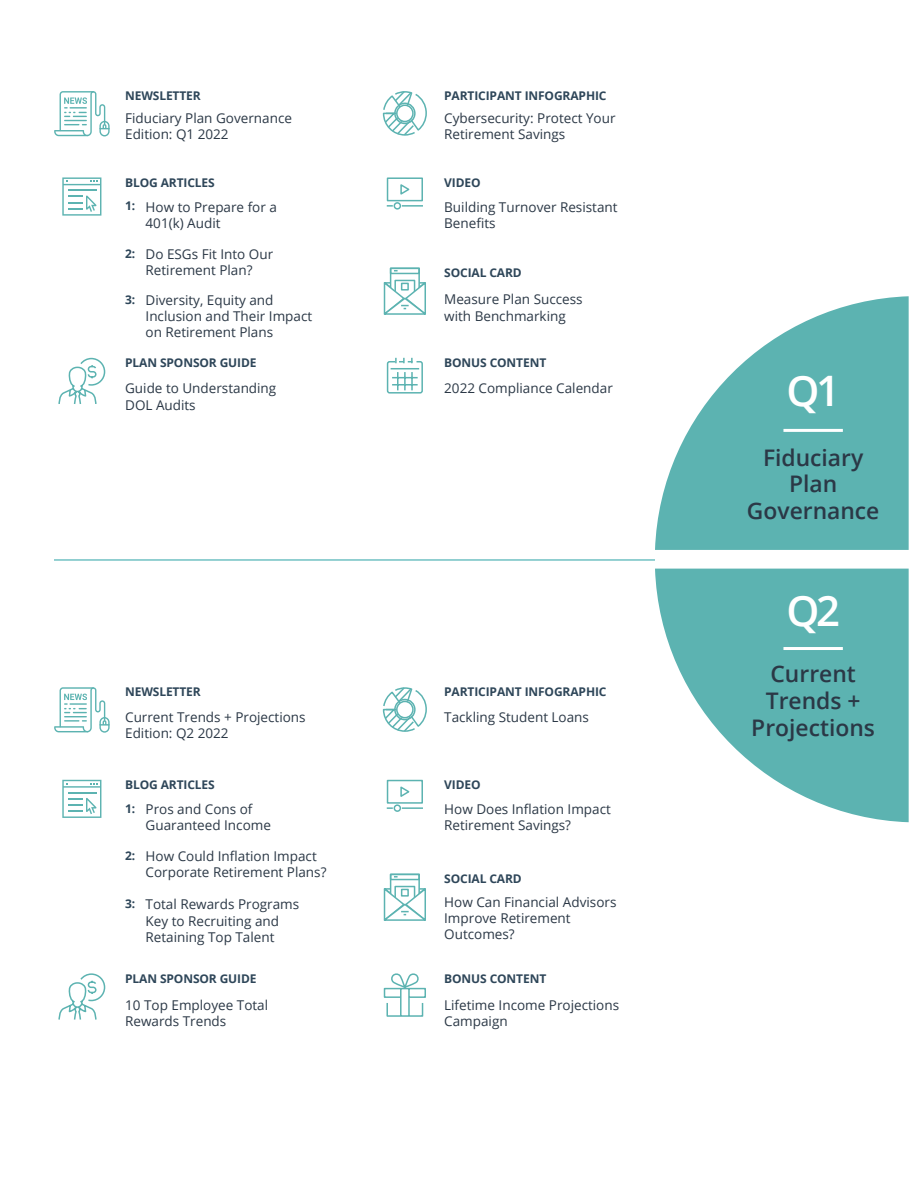
<style>
.page{position:relative;width:918px;height:1188px;background:#fff}
.page>*{position:absolute;margin:0;border:0;box-sizing:border-box;transform-origin:0 0}
.t1{font:600 42px "Open Sans";color:#fff}
.t2{font:600 22.8px/26.7px "Open Sans";color:#2b3846;text-align:center}
.t3{font:13.5px/16.2px "Open Sans";color:#2b3846}
.t4{font:700 12px "Open Sans";letter-spacing:-.01em;color:#2e4659}
.s1{font-weight:700;font-size:12px;color:#2e4659}
</style>
<div class="page">
<svg style="left:655px;top:296px;width:254px;height:254px;fill:#5cb3b1"></svg>
<svg style="left:655px;top:569px;width:254px;height:253px;fill:#5cb3b1"></svg>
<svg style="left:382px;top:91px;width:45px;height:45px"></svg>
<svg style="left:54px;top:91px;width:56px;height:46px"></svg>
<svg style="left:54px;top:687px;width:56px;height:46px"></svg>
<svg style="left:386px;top:177px;width:37px;height:33px"></svg>
<svg style="left:386px;top:779px;width:37px;height:33px"></svg>
<svg style="left:386px;top:358px;width:37px;height:36px"></svg>
<svg style="left:62px;top:177px;width:39px;height:39px"></svg>
<svg style="left:62px;top:780px;width:39px;height:38px"></svg>
<svg style="left:58px;top:357px;width:48px;height:47px"></svg>
<svg style="left:58px;top:973px;width:48px;height:47px"></svg>
<svg style="left:382px;top:687px;width:45px;height:45px"></svg>
<svg style="left:390px;top:274px;width:30px;height:6px"></svg>
<svg style="left:383px;top:280px;width:43px;height:35px"></svg>
<div style="left:390px;top:268px;width:30px;height:6px;border:2px solid #5cb3b1"></div>
<div style="left:401px;top:283px;width:8px;height:8px;border:2px solid #5cb3b1"></div>
<hr style="left:783px;top:429px;width:60px;height:3px;background:#fff">
<hr style="left:783px;top:647px;width:60px;height:3px;background:#fff">
<hr style="left:54px;top:560px;width:601px;height:1px;background:#2aa2a5">
<svg style="left:390px;top:880px;width:30px;height:6px"></svg>
<svg style="left:383px;top:886px;width:43px;height:35px"></svg>
<div style="left:390px;top:874px;width:30px;height:6px;border:2px solid #5cb3b1"></div>
<div style="left:401px;top:889px;width:8px;height:8px;border:2px solid #5cb3b1"></div>
<svg style="left:383px;top:973px;width:43px;height:44px"></svg>
<p class="t4" style="left:125px;top:87px;width:77px">NEWSLETTER</p>
<p class="t4" style="left:444px;top:87px;width:164px">PARTICIPANT INFOGRAPHIC</p>
<p class="t3" style="left:125px;top:109px;width:168px">Fiduciary Plan Governance<br>Edition: Q1 2022</p>
<p class="t3" style="left:444px;top:109px;width:173px">Cybersecurity: Protect Your<br>Retirement Savings</p>
<p class="t4" style="left:125px;top:174px;width:91px">BLOG ARTICLES</p>
<p class="t4" style="left:444px;top:174px;width:38px">VIDEO</p>
<p class="t3" style="left:146px;top:198px;width:133px">How to Prepare for a<br>401(k) Audit</p>
<p class="t3" style="left:146px;top:246px;width:129px">Do ESGs Fit Into Our<br>Retirement Plan?</p>
<p class="t4" style="left:125px;top:198px;width:12px">1:</p>
<p class="t4" style="left:125px;top:245px;width:12px">2:</p>
<p class="t3" style="left:146px;top:292px;width:168px;text-indent:-20px"><span class="s1">3:</span> Diversity, Equity and<br>Inclusion and Their Impact on Retirement Plans</p>
<p class="t3" style="left:444px;top:198px;width:175px">Building Turnover Resistant<br>Benefits</p>
<p class="t4" style="left:444px;top:264px;width:79px">SOCIAL CARD</p>
<p class="t3" style="left:444px;top:291px;width:140px">Measure Plan Success with Benchmarking</p>
<p class="t4" style="left:125px;top:354px;width:133px">PLAN SPONSOR GUIDE</p>
<p class="t4" style="left:444px;top:354px;width:104px">BONUS CONTENT</p>
<p class="t3" style="left:125px;top:380px;width:153px">Guide to Understanding<br>DOL Audits</p>
<p class="t3" style="left:444px;top:380px;width:170px">2022 Compliance Calendar</p>
<h1 class="t1" style="left:786px;top:362px;width:55px">Q1</h1>
<h2 class="t2" style="left:747px;top:444px;width:134px">Fiduciary<br>Plan<br>Governance</h2>
<h1 class="t1" style="left:786px;top:582px;width:55px">Q2</h1>
<p class="t4" style="left:125px;top:684px;width:77px">NEWSLETTER</p>
<p class="t3" style="left:125px;top:709px;width:182px">Current Trends + Projections<br>Edition: Q2 2022</p>
<p class="t4" style="left:444px;top:684px;width:164px">PARTICIPANT INFOGRAPHIC</p>
<p class="t3" style="left:444px;top:709px;width:146px">Tackling Student Loans</p>
<h2 class="t2" style="left:751px;top:660px;width:125px">Current<br>Trends +<br>Projections</h2>
<p class="t4" style="left:125px;top:776px;width:91px">BLOG ARTICLES</p>
<p class="t4" style="left:444px;top:776px;width:38px">VIDEO</p>
<p class="t3" style="left:146px;top:801px;width:127px">Pros and Cons of<br>Guaranteed Income</p>
<p class="t3" style="left:146px;top:848px;width:182px">How Could Inflation Impact<br>Corporate Retirement Plans?</p>
<p class="t4" style="left:125px;top:800px;width:12px">1:</p>
<p class="t4" style="left:125px;top:847px;width:12px">2:</p>
<p class="t3" style="left:125px;top:896px;width:176px;text-align:center"><span class="s1">3:</span> Total Rewards Programs<br>Key to Recruiting and<br>Retaining Top Talent</p>
<p class="t3" style="left:444px;top:801px;width:168px">How Does Inflation Impact<br>Retirement Savings?</p>
<p class="t4" style="left:444px;top:870px;width:79px">SOCIAL CARD</p>
<p class="t3" style="left:444px;top:893px;width:174px">How Can Financial Advisors<br>Improve Retirement<br>Outcomes?</p>
<p class="t4" style="left:125px;top:970px;width:133px">PLAN SPONSOR GUIDE</p>
<p class="t4" style="left:444px;top:970px;width:104px">BONUS CONTENT</p>
<p class="t3" style="left:125px;top:996px;width:145px">10 Top Employee Total<br>Rewards Trends</p>
<p class="t3" style="left:444px;top:996px;width:176px">Lifetime Income Projections<br>Campaign</p>
</div>
